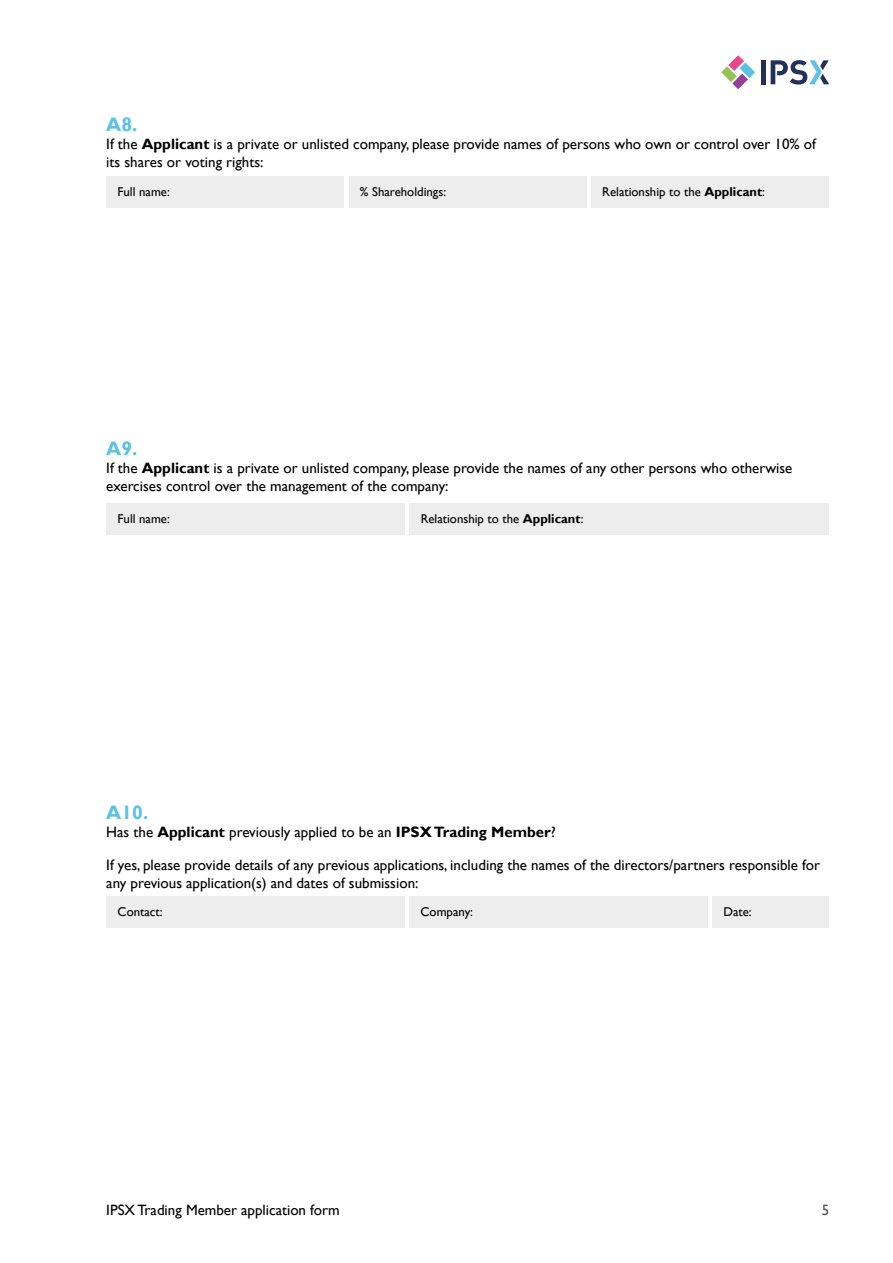
<style>
.page{position:relative;width:893px;height:1263px;background:#fff}
.page>*{position:absolute;margin:0;border:0;box-sizing:border-box;transform-origin:0 0}
.t1{font:700 19.5px "Gill Sans";color:#5cc1e3}
.t2{font:15px/18px "Gill Sans";color:#000}
.t3{font:15px "Gill Sans";color:#575756}
.t4{font:12.75px "Gill Sans";color:#000}
.s1{font-weight:700}
</style>
<div class="page">
<svg style="left:721px;top:55px;width:34px;height:34px"></svg>
<hr style="left:762px;top:60px;width:4px;height:24px;background:#23315a">
<svg style="left:771px;top:60px;width:58px;height:25px"></svg>
<div style="left:106px;top:176px;width:238px;height:32px;background:#ededed"></div>
<div style="left:349px;top:176px;width:238px;height:32px;background:#ededed"></div>
<div style="left:591px;top:176px;width:238px;height:32px;background:#ededed"></div>
<div style="left:107px;top:503px;width:298px;height:32px;background:#ededed"></div>
<div style="left:410px;top:503px;width:419px;height:32px;background:#ededed"></div>
<div style="left:107px;top:896px;width:298px;height:32px;background:#ededed"></div>
<div style="left:409px;top:896px;width:299px;height:32px;background:#ededed"></div>
<div style="left:712px;top:896px;width:117px;height:32px;background:#ededed"></div>
<h1 class="t1" style="left:106px;top:113px;width:33px">A8.</h1>
<p class="t2" style="left:106px;top:135px;width:711px">If the <span class="s1">Applicant</span> is a private or unlisted company, please provide names of persons who own or control over 10% of its shares or voting rights:</p>
<p class="t4" style="left:118px;top:184px;width:54px">Full name:</p>
<p class="t4" style="left:360px;top:184px;width:88px">% Shareholdings:</p>
<p class="t4" style="left:602px;top:184px;width:164px">Relationship to the <span class="s1">Applicant</span>:</p>
<h1 class="t1" style="left:106px;top:437px;width:33px">A9.</h1>
<p class="t2" style="left:106px;top:459px;width:688px">If the <span class="s1">Applicant</span> is a private or unlisted company, please provide the names of any other persons who otherwise exercises control over the management of the company:</p>
<p class="t4" style="left:118px;top:512px;width:54px">Full name:</p>
<p class="t4" style="left:421px;top:512px;width:164px">Relationship to the <span class="s1">Applicant</span>:</p>
<h1 class="t1" style="left:106px;top:801px;width:44px">A10.</h1>
<p class="t2" style="left:106px;top:816px;width:715px;line-height:32.8px">Has the <span class="s1">Applicant</span> previously applied to be an <span class="s1">IPSX Trading Member</span>?<br>If yes, please provide details of any previous applications, including the names of the directors/partners responsible for</p>
<p class="t2" style="left:106px;top:874px;width:314px">any previous application(s) and dates of submission:</p>
<p class="t4" style="left:118px;top:904px;width:47px">Contact:</p>
<p class="t4" style="left:421px;top:904px;width:54px">Company:</p>
<p class="t4" style="left:723px;top:904px;width:30px">Date:</p>
<p class="t2" style="left:106px;top:1201px;width:235px">IPSX Trading Member application form</p>
<p class="t3" style="left:822px;top:1201px;width:9px">5</p>
</div>
